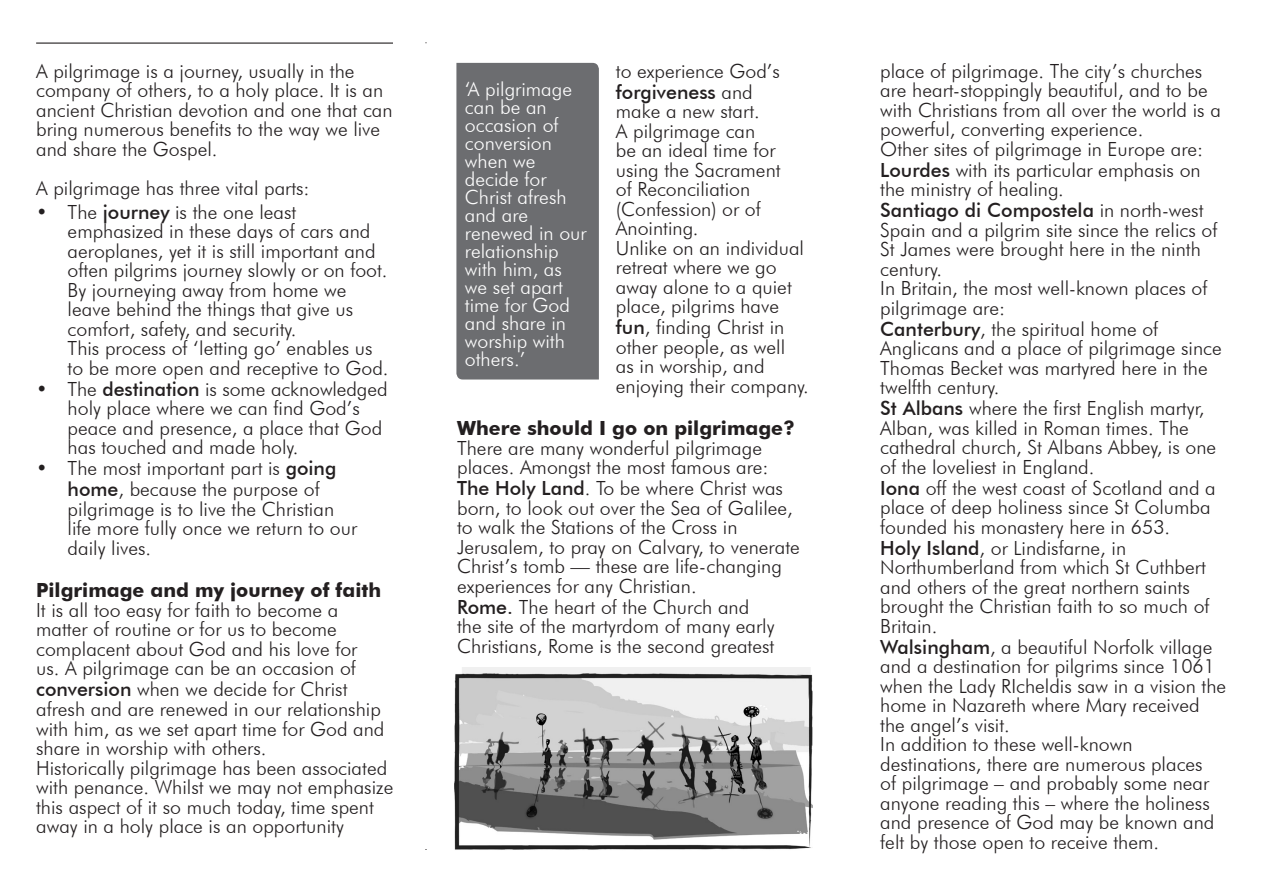
<style>
.page{position:relative;width:1263px;height:893px;background:#fff}
.page>*{position:absolute;margin:0;border:0;box-sizing:border-box;transform-origin:0 0}
.t1{font:300 19.5px/19.5px "Futura BT";color:#231f20}
.t2{font:300 19.5px/18px "Futura BT";color:#fff}
.t3{font:700 19.5px "Futura BT";color:#231f20}
.s1{font-weight:500}
</style>
<div class="page">
<hr style="left:36px;top:43px;width:357px;height:1px;background:#231f20">
<svg style="left:456px;top:63px;width:143px;height:316px;background:#707174"></svg>
<img style="left:454px;top:667px;width:358px;height:183px">
<p class="t1" style="left:36px;top:61px;width:358px">A pilgrimage is a journey, usually in the company of others, to a holy place. It is an ancient Christian devotion and one that can bring numerous benefits to the way we live and share the Gospel.</p>
<p class="t1" style="left:36px;top:178px;width:275px">A pilgrimage has three vital parts:</p>
<p class="t1" style="left:68px;top:202px;width:322px;text-indent:-31px">• The <span class="s1">journey</span> is the one least emphasized in these days of cars and aeroplanes, yet it is still important and often pilgrims journey slowly or on foot.<br>By journeying away from home we leave behind the things that give us comfort, safety, and security.<br>This process of ‘letting go’ enables us to be more open and receptive to God.</p>
<p class="t1" style="left:68px;top:379px;width:321px;text-indent:-31px">• The <span class="s1">destination</span> is some acknowledged holy place where we can find God’s peace and presence, a place that God has touched and made holy.</p>
<p class="t1" style="left:68px;top:458px;width:291px;text-indent:-31px">• The most important part is <span class="s1">going home</span>, because the purpose of pilgrimage is to live the Christian life more fully once we return to our daily lives.</p>
<p class="t3" style="left:36px;top:579px;width:346px">Pilgrimage and my journey of faith</p>
<p class="t1" style="left:36px;top:600px;width:350px">It is all too easy for faith to become a matter of routine or for us to become complacent about God and his love for us. A pilgrimage can be an occasion of <span class="s1">conversion</span> when we decide for Christ afresh and are renewed in our relationship with him, as we set apart time for God and share in worship with others.</p>
<p class="t1" style="left:36px;top:758px;width:359px">Historically pilgrimage has been associated with penance. Whilst we may not emphasize this aspect of it so much today, time spent away in a holy place is an opportunity</p>
<p class="t1" style="left:616px;top:61px;width:166px">to experience God’s <span class="s1">forgiveness</span> and make a new start.<br>A pilgrimage can<br>be an ideal time for using the Sacrament of Reconciliation (Confession) or of<br>Anointing.</p>
<p class="t1" style="left:616px;top:238px;width:195px">Unlike on an individual retreat where we go away alone to a quiet place, pilgrims have <span class="s1">fun</span>, finding Christ in other people, as well<br>as in worship, and enjoying their company.</p>
<p class="t3" style="left:457px;top:417px;width:339px">Where should I go on pilgrimage?</p>
<p class="t1" style="left:457px;top:438px;width:313px">There are many wonderful pilgrimage places. Amongst the most famous are:</p>
<p class="t1" style="left:457px;top:479px;width:344px"><span class="s1">The Holy Land</span>. To be where Christ was born, to look out over the Sea of Galilee, to walk the Stations of the Cross in Jerusalem, to pray on Calvary, to venerate Christ’s tomb — these are life-changing experiences for any Christian.</p>
<p class="t1" style="left:457px;top:597px;width:319px"><span class="s1">Rome.</span> The heart of the Church and the site of the martyrdom of many early<br>Christians, Rome is the second greatest</p>
<p class="t2" style="left:465px;top:80px;width:123px">‘A pilgrimage can be an occasion of conversion when we decide for<br>Christ afresh and are renewed in our relationship with him, as we set apart time for God and share in worship with others.’</p>
<p class="t1" style="left:880px;top:61px;width:342px">place of pilgrimage. The city’s churches are heart-stoppingly beautiful, and to be with Christians from all over the world is a powerful, converting experience.</p>
<p class="t1" style="left:880px;top:139px;width:324px">Other sites of pilgrimage in Europe are:</p>
<p class="t1" style="left:880px;top:160px;width:322px"><span class="s1">Lourdes</span> with its particular emphasis on the ministry of healing.</p>
<p class="t1" style="left:880px;top:200px;width:339px"><span class="s1">Santiago di Compostela</span> in north-west<br>Spain and a pilgrim site since the relics of<br>St James were brought here in the ninth century.</p>
<p class="t1" style="left:880px;top:278px;width:329px">In Britain, the most well-known places of pilgrimage are:</p>
<p class="t1" style="left:880px;top:319px;width:343px"><span class="s1">Canterbury</span>, the spiritual home of<br>Anglicans and a place of pilgrimage since<br>Thomas Becket was martyred here in the twelfth century.</p>
<p class="t1" style="left:880px;top:398px;width:337px"><span class="s1">St Albans</span> where the first English martyr, Alban, was killed in Roman times. The cathedral church, St Albans Abbey, is one of the loveliest in England.</p>
<p class="t1" style="left:880px;top:478px;width:337px"><span class="s1">Iona</span> off the west coast of Scotland and a place of deep holiness since St Columba founded his monastery here in 653.</p>
<p class="t1" style="left:880px;top:538px;width:331px"><span class="s1">Holy Island</span>, or Lindisfarne, in<br>Northumberland from which St Cuthbert and others of the great northern saints brought the Christian faith to so much of<br>Britain.</p>
<p class="t1" style="left:880px;top:637px;width:347px"><span class="s1">Walsingham</span>, a beautiful Norfolk village and a destination for pilgrims since 1061 when the Lady RIcheldis saw in a vision the home in Nazareth where Mary received the angel’s visit.</p>
<p class="t1" style="left:880px;top:734px;width:336px">In addition to these well-known destinations, there are numerous places of pilgrimage – and probably some near anyone reading this – where the holiness and presence of God may be known and felt by those open to receive them.</p>
</div>
